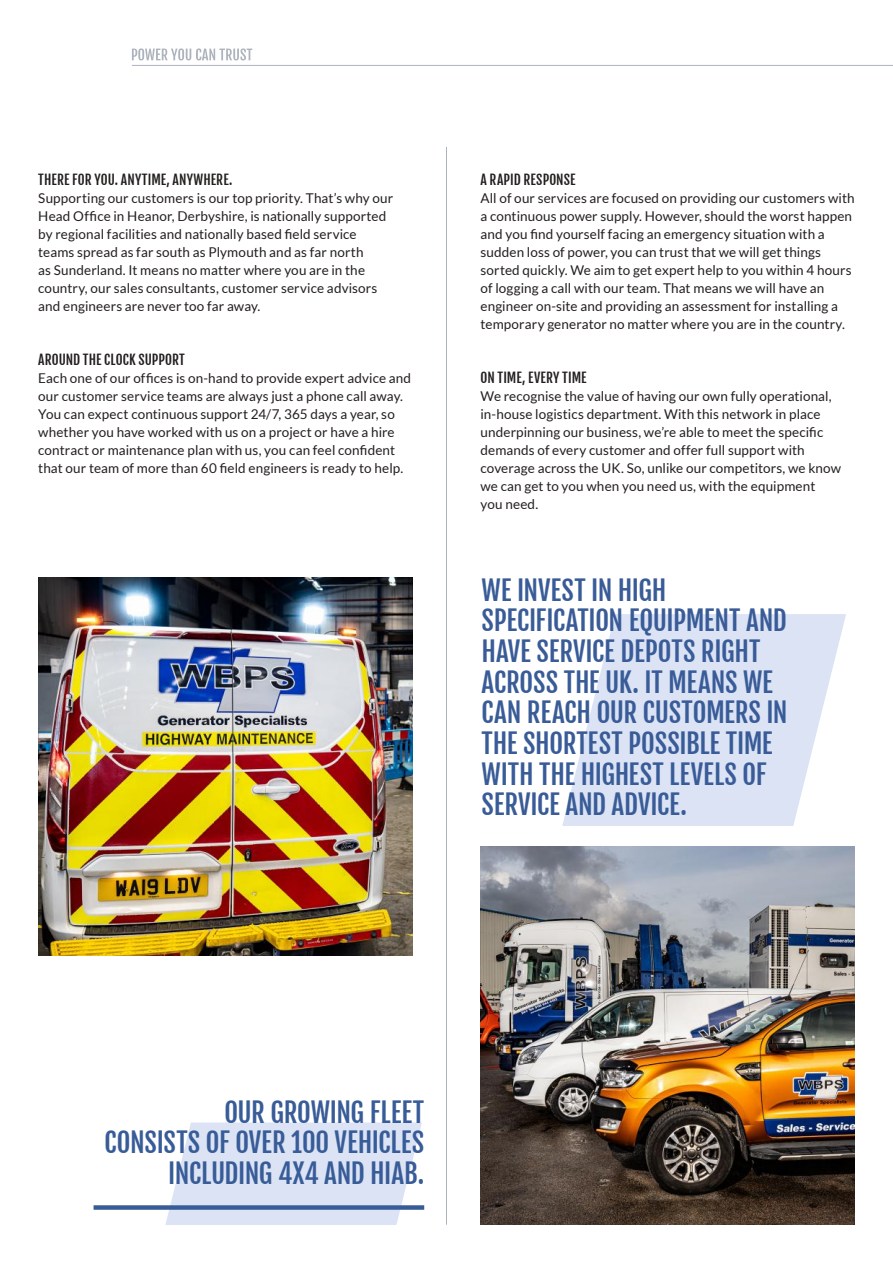
<style>
.page{position:relative;width:893px;height:1263px;background:#fff}
.page>*{position:absolute;margin:0;border:0;box-sizing:border-box;transform-origin:0 0}
.t1{font:26.85px/30.6px "Fjalla One";letter-spacing:-.005em;color:#395c98}
.t2{font:26.85px/30.6px "Fjalla One";letter-spacing:-.01em;color:#385c98;text-align:right}
.t3{font:13.5px/18px "Lato";letter-spacing:.01em;color:#241f1f}
.t4{font:13.5px "Fjalla One";letter-spacing:.01em;color:#241f1f}
</style>
<div class="page">
<hr style="left:892px;top:0;width:1px;height:1263px;background:#395c98">
<svg style="left:562px;top:614px;width:284px;height:212px;fill:#dbe3f4"></svg>
<hr style="left:132px;top:65px;width:761px;height:1px;background:#adb3bc">
<svg style="left:132px;top:48px;width:120px;height:12px"></svg>
<img style="left:480px;top:847px;width:375px;height:378px">
<img style="left:38px;top:577px;width:375px;height:378px">
<hr style="left:446px;top:147px;width:1px;height:1078px;background:#adb3bc">
<svg style="left:165px;top:1122px;width:257px;height:103px"></svg>
<div style="left:94px;top:1205px;width:330px;height:5px;background:#385c98"></div>
<p class="t4" style="left:38px;top:171px;width:196px">THERE FOR YOU. ANYTIME, ANYWHERE.</p>
<p class="t3" style="left:38px;top:189px;width:357px">Supporting our customers is our top priority. That’s why our Head Office in Heanor, Derbyshire, is nationally supported by regional facilities and nationally based field service teams spread as far south as Plymouth and as far north<br>as Sunderland. It means no matter where you are in the country, our sales consultants, customer service advisors and engineers are never too far away.</p>
<p class="t4" style="left:38px;top:351px;width:148px">AROUND THE CLOCK SUPPORT</p>
<p class="t3" style="left:38px;top:369px;width:374px">Each one of our offices is on-hand to provide expert advice and our customer service teams are always just a phone call away.<br>You can expect continuous support 24/7, 365 days a year, so whether you have worked with us on a project or have a hire contract or maintenance plan with us, you can feel confident that our team of more than 60 field engineers is ready to help.</p>
<p class="t4" style="left:480px;top:171px;width:97px">A RAPID RESPONSE</p>
<p class="t3" style="left:480px;top:189px;width:376px">All of our services are focused on providing our customers with a continuous power supply. However, should the worst happen and you find yourself facing an emergency situation with a sudden loss of power, you can trust that we will get things sorted quickly. We aim to get expert help to you within 4 hours of logging a call with our team. That means we will have an engineer on-site and providing an assessment for installing a temporary generator no matter where you are in the country.</p>
<p class="t4" style="left:480px;top:369px;width:108px">ON TIME, EVERY TIME</p>
<p class="t3" style="left:480px;top:387px;width:362px">We recognise the value of having our own fully operational, in-house logistics department. With this network in place underpinning our business, we’re able to meet the specific demands of every customer and offer full support with coverage across the UK. So, unlike our competitors, we know we can get to you when you need us, with the equipment<br>you need.</p>
<h1 class="t1" style="left:482px;top:575px;width:308px">WE INVEST IN HIGH<br>SPECIFICATION EQUIPMENT AND<br>HAVE SERVICE DEPOTS RIGHT<br>ACROSS THE UK. IT MEANS WE<br>CAN REACH OUR CUSTOMERS IN<br>THE SHORTEST POSSIBLE TIME<br>WITH THE HIGHEST LEVELS OF<br>SERVICE AND ADVICE.</h1>
<h1 class="t2" style="left:105px;top:1097px;width:321px">OUR GROWING FLEET<br>CONSISTS OF OVER 100 VEHICLES<br>INCLUDING 4X4 AND HIAB.</h1>
</div>
